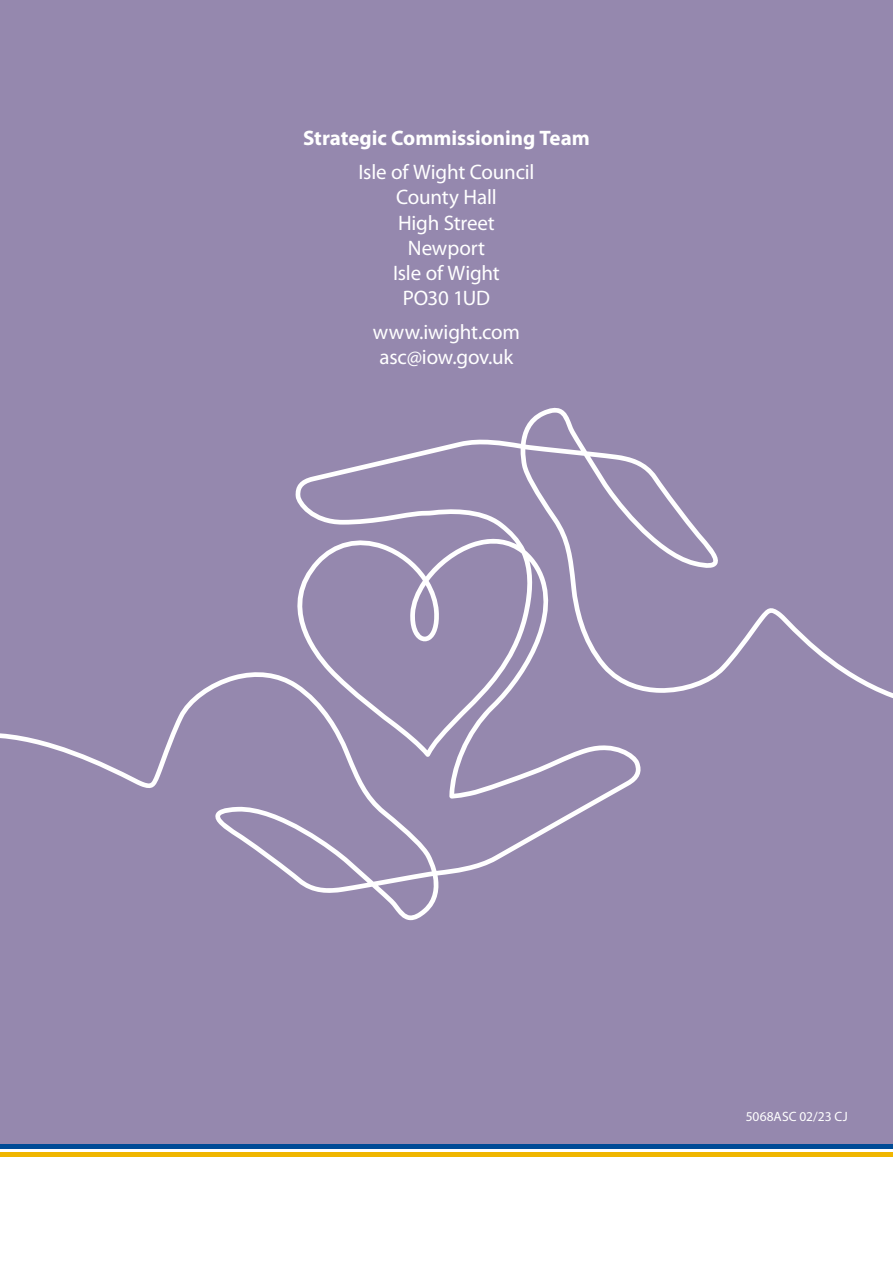
<style>
.page{position:relative;width:893px;height:1263px;background:#fff}
.page>*{position:absolute;margin:0;border:0;box-sizing:border-box;transform-origin:0 0}
.t1{font:21px/25.2px "Myriad Pro";letter-spacing:-.01em;color:#fff;text-align:center}
.t2{font:700 21px "Myriad Pro";letter-spacing:-.005em;color:#fff}
.t3{font:13.5px "Myriad Pro";letter-spacing:.005em;color:#fff}
</style>
<div class="page">
<div style="left:0;top:0;width:893px;height:1149px;background:#9588ae"></div>
<svg style="left:0;top:408px;width:893px;height:512px"></svg>
<svg style="left:0;top:1152px;width:893px;height:1px"></svg>
<hr style="left:0;top:1153px;width:893px;height:4px;background:#f0b600">
<div style="left:0;top:1144px;width:893px;height:5px;background:#004b96"></div>
<p class="t2" style="left:303px;top:125px;width:288px">Strategic Commissioning Team</p>
<p class="t1" style="left:359px;top:159px;width:177px">Isle of Wight Council<br>County Hall<br>High Street<br>Newport<br>Isle of Wight<br>PO30 1UD</p>
<p class="t1" style="left:373px;top:319px;width:149px">www.iwight.com asc@iow.gov.uk</p>
<p class="t3" style="left:746px;top:1108px;width:104px">5068ASC 02/23 CJ</p>
</div>
